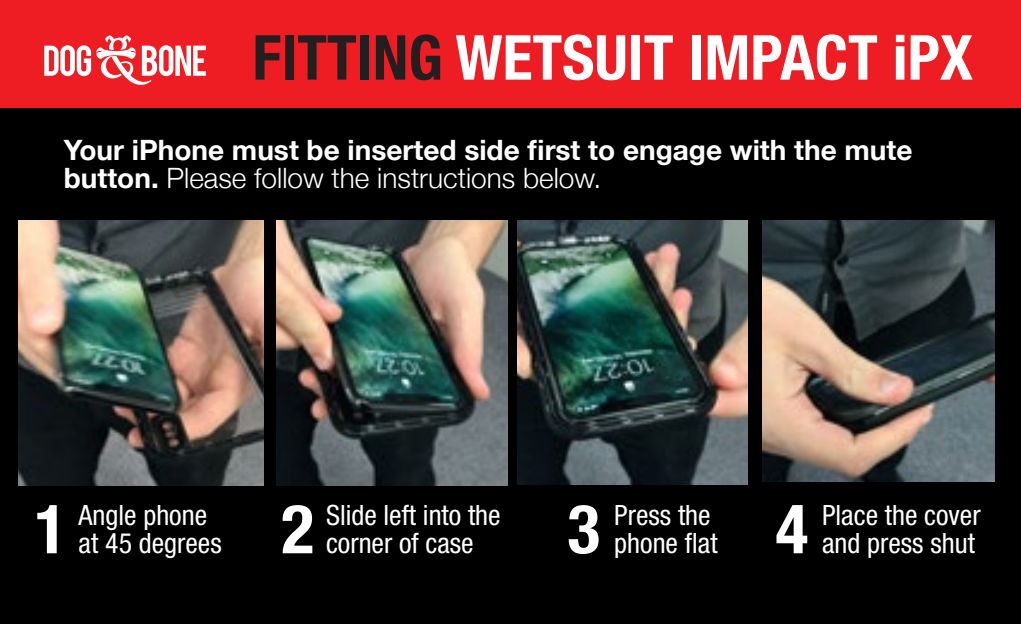
<style>
.page{position:relative;width:1021px;height:624px;background:#fff}
.page>*{position:absolute;margin:0;border:0;box-sizing:border-box;transform-origin:0 0}
.t1{font:700 condensed 68px "Helvetica Neue";color:#fff}
.t2{font:700 condensed 62px "Helvetica Neue";color:#fff}
.t3{font:700 28px/28px "Helvetica Neue";color:#fff}
.t4{font:condensed 28px/28px "Helvetica Neue LT Std";color:#fff}
.s1{color:#231f20}
.s2{font-weight:300}
</style>
<div class="page">
<div style="left:0;top:108px;width:1020px;height:516px;background:#000"></div>
<div style="left:0;top:0;width:1020px;height:108px;background:#ee1d23"></div>
<img style="left:18px;top:221px;width:246px;height:264px">
<img style="left:276px;top:221px;width:231px;height:264px">
<img style="left:517px;top:221px;width:230px;height:263px">
<img style="left:762px;top:221px;width:232px;height:261px">
<svg style="left:44px;top:35px;width:162px;height:50px"></svg>
<p class="t2" style="left:252px;top:6px;width:722px"><span class="s1">FITTING</span> WETSUIT IMPACT iPX</p>
<p class="t3" style="left:64px;top:137px;width:850px">Your iPhone must be inserted side first to engage with the mute button. <span class="s2">Please follow the instructions below.</span></p>
<p class="t4" style="left:79px;top:501px;width:145px">Angle phone at 45 degrees</p>
<p class="t4" style="left:326px;top:501px;width:176px">Slide left into the corner of case</p>
<p class="t4" style="left:614px;top:501px;width:105px">Press the phone flat</p>
<p class="t4" style="left:822px;top:501px;width:160px">Place the cover</p>
<p class="t1" style="left:35px;top:472px;width:34px">1</p>
<p class="t1" style="left:281px;top:472px;width:34px">2</p>
<p class="t1" style="left:567px;top:472px;width:34px">3</p>
<p class="t1" style="left:775px;top:472px;width:34px">4</p>
<p class="t4" style="left:822px;top:529px;width:154px">and press shut</p>
</div>
